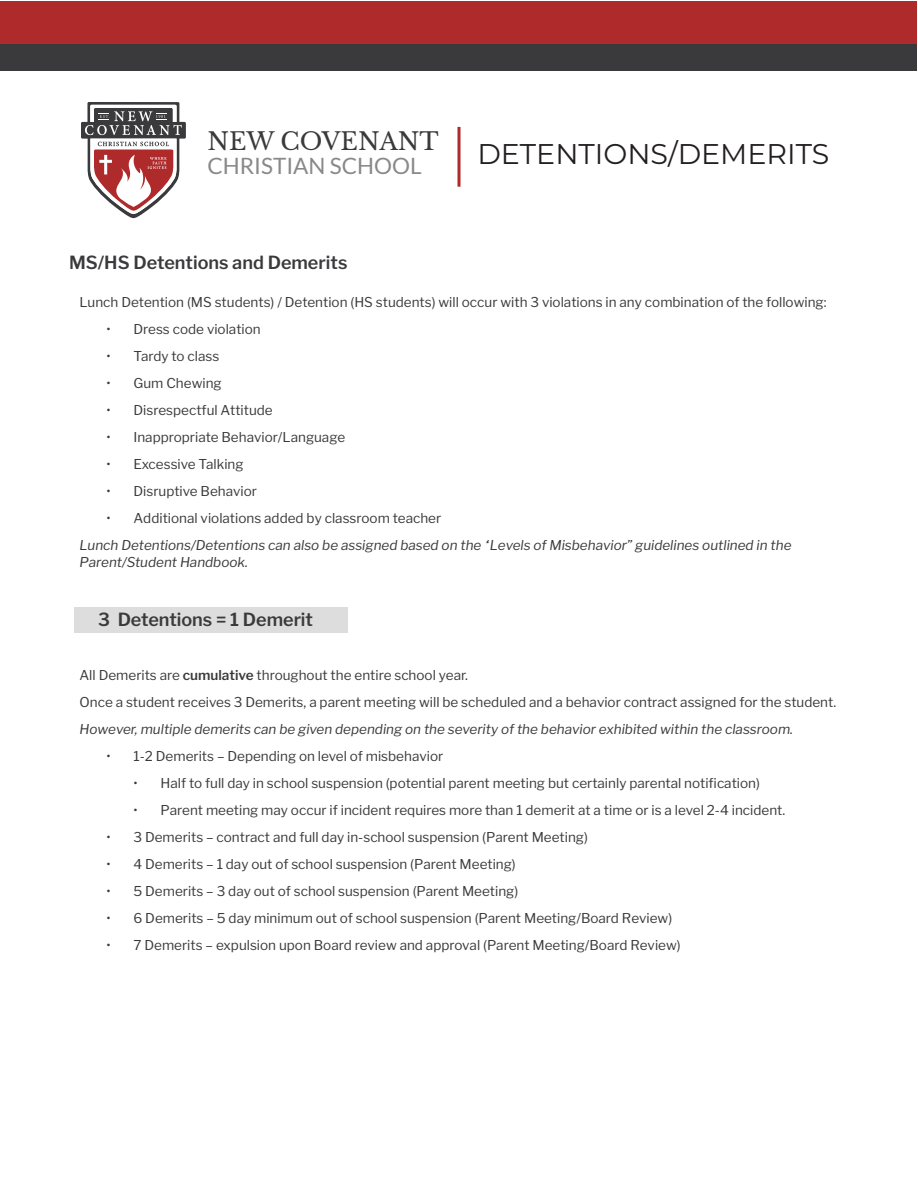
<style>
.page{position:relative;width:918px;height:1188px;background:#fff}
.page>*{position:absolute;margin:0;border:0;box-sizing:border-box;transform-origin:0 0}
.t1{font:28.5px "Montserrat";color:#231f20}
.t2{font:24px "Libre Baskerville";color:#3a3a3c}
.t3{font:22.5px "Lato";color:#89898a}
.t4{font:600 18px "Libre Franklin";color:#3a3a3c}
.t5{font:13.5px "Libre Franklin";color:#3a3a3c}
.t6{font:italic 13.5px/16.2px "Libre Franklin";color:#3a3a3c}
.s1{font-weight:600}
</style>
<div class="page">
<div style="left:74px;top:607px;width:274px;height:25px;background:#ddd"></div>
<svg style="left:81px;top:102px;width:105px;height:116px"></svg>
<hr style="left:458px;top:127px;width:2px;height:60px;background:#af2a2b">
<div style="left:1px;top:1px;width:916px;height:43px;background:#af2a2b"></div>
<div style="left:1px;top:44px;width:916px;height:26px;background:#3a3a3c"></div>
<p class="t2" style="left:207px;top:127px;width:233px">NEW COVENANT</p>
<p class="t3" style="left:207px;top:153px;width:216px">CHRISTIAN SCHOOL</p>
<p class="t4" style="left:69px;top:252px;width:280px">MS/HS Detentions and Demerits</p>
<p class="t1" style="left:477px;top:134px;width:353px">DETENTIONS/DEMERITS</p>
<p class="t5" style="left:80px;top:294px;width:749px">Lunch Detention (MS students) / Detention (HS students) will occur with 3 violations in any combination of the following:</p>
<p class="t5" style="left:106px;top:321px;width:156px">• Dress code violation</p>
<p class="t5" style="left:106px;top:348px;width:114px">• Tardy to class</p>
<p class="t5" style="left:106px;top:375px;width:117px">• Gum Chewing</p>
<p class="t5" style="left:106px;top:402px;width:168px">• Disrespectful Attitude</p>
<p class="t5" style="left:106px;top:429px;width:240px">• Inappropriate Behavior/Language</p>
<p class="t5" style="left:106px;top:456px;width:139px">• Excessive Talking</p>
<p class="t5" style="left:106px;top:483px;width:152px">• Disruptive Behavior</p>
<p class="t5" style="left:106px;top:510px;width:336px">• Additional violations added by classroom teacher</p>
<p class="t6" style="left:80px;top:537px;width:714px">Lunch Detentions/Detentions can also be assigned based on the “Levels of Misbehavior” guidelines outlined in the<br>Parent/Student Handbook.</p>
<p class="t4" style="left:98px;top:609px;width:216px">3 Detentions = 1 Demerit</p>
<p class="t5" style="left:80px;top:667px;width:390px">All Demerits are <span class="s1">cumulative</span> throughout the entire school year.</p>
<p class="t5" style="left:80px;top:694px;width:758px">Once a student receives 3 Demerits, a parent meeting will be scheduled and a behavior contract assigned for the student.</p>
<p class="t6" style="left:80px;top:721px;width:715px">However, multiple demerits can be given depending on the severity of the behavior exhibited within the classroom.</p>
<p class="t5" style="left:106px;top:748px;width:338px">• 1-2 Demerits – Depending on level of misbehavior</p>
<p class="t5" style="left:134px;top:775px;width:628px">• Half to full day in school suspension (potential parent meeting but certainly parental notification)</p>
<p class="t5" style="left:134px;top:802px;width:653px">• Parent meeting may occur if incident requires more than 1 demerit at a time or is a level 2-4 incident.</p>
<p class="t5" style="left:106px;top:829px;width:483px">• 3 Demerits – contract and full day in-school suspension (Parent Meeting)</p>
<p class="t5" style="left:106px;top:856px;width:411px">• 4 Demerits – 1 day out of school suspension (Parent Meeting)</p>
<p class="t5" style="left:106px;top:883px;width:413px">• 5 Demerits – 3 day out of school suspension (Parent Meeting)</p>
<p class="t5" style="left:106px;top:910px;width:567px">• 6 Demerits – 5 day minimum out of school suspension (Parent Meeting/Board Review)</p>
<p class="t5" style="left:106px;top:937px;width:576px">• 7 Demerits – expulsion upon Board review and approval (Parent Meeting/Board Review)</p>
</div>
